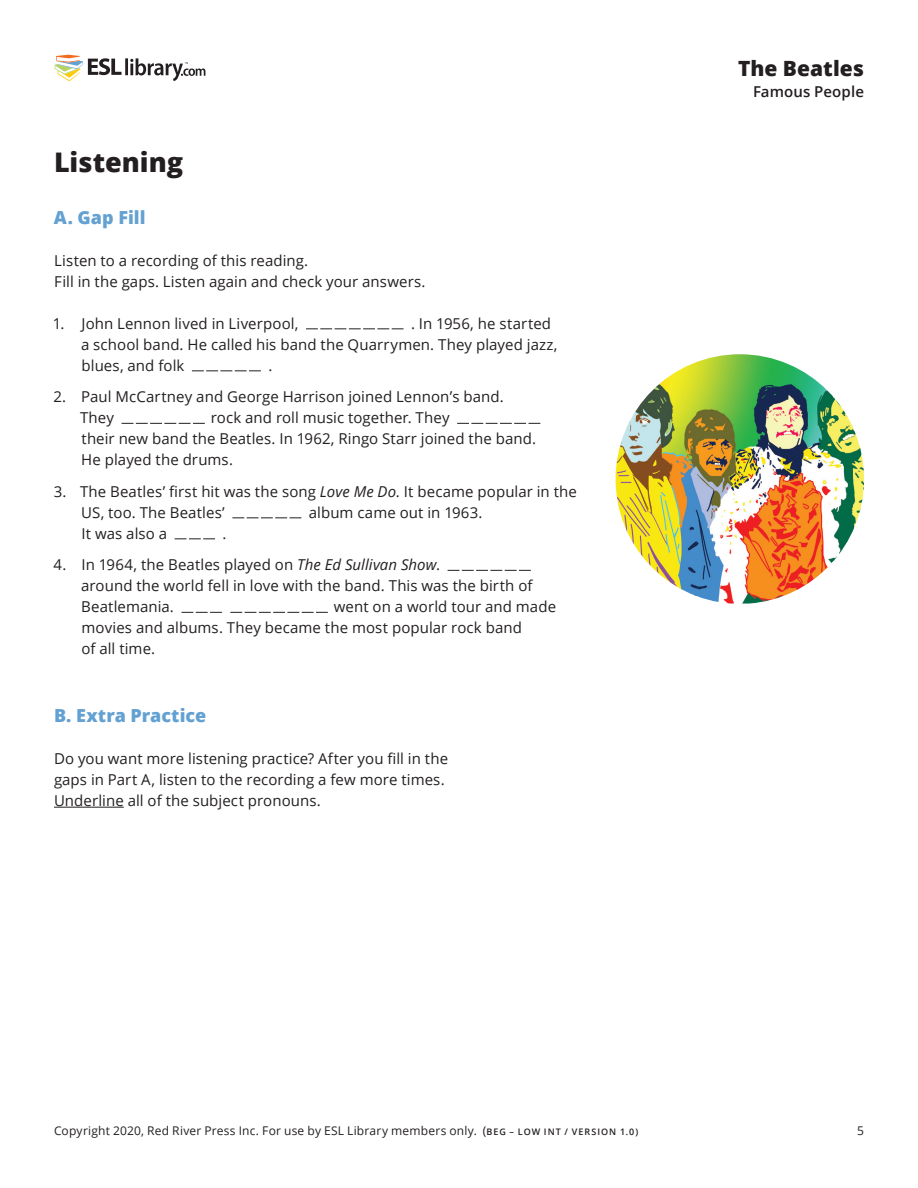
<style>
.page{position:relative;width:918px;height:1188px;background:#fff}
.page>*{position:absolute;margin:0;border:0;box-sizing:border-box;transform-origin:0 0}
.t1{font:800 27px "Open Sans";color:#231f20}
.t2{font:800 21px "Open Sans";color:#231f20}
.t3{font:800 18px "Open Sans";color:#63a1d2}
.t4{font:15px/21px "Open Sans";letter-spacing:.005em;color:#231f20}
.t5{font:600 15px "Open Sans";letter-spacing:.005em;color:#231f20}
.t6{font:12px "Open Sans";letter-spacing:.015em;color:#231f20}
.s1{font-style:italic}
.s2{font-weight:600;font-size:9px}
</style>
<div class="page">
<svg style="left:54px;top:54px;width:151px;height:27px"></svg>
<svg style="left:306px;top:328px;width:98px;height:1px"></svg>
<svg style="left:192px;top:370px;width:69px;height:1px"></svg>
<svg style="left:122px;top:423px;width:83px;height:1px"></svg>
<svg style="left:457px;top:423px;width:83px;height:1px"></svg>
<svg style="left:232px;top:517px;width:69px;height:1px"></svg>
<svg style="left:175px;top:538px;width:40px;height:1px"></svg>
<svg style="left:448px;top:570px;width:83px;height:1px"></svg>
<svg style="left:181px;top:612px;width:41px;height:1px"></svg>
<svg style="left:230px;top:612px;width:98px;height:1px"></svg>
<hr style="left:54px;top:807px;width:70px;height:1px;background:#231f20">
<img style="left:616px;top:354px;width:248px;height:250px;border-radius:122px">
<h1 class="t1" style="left:54px;top:142px;width:131px">Listening</h1>
<p class="t3" style="left:54px;top:204px;width:93px">A. Gap Fill</p>
<p class="t4" style="left:54px;top:249px;width:373px">Listen to a recording of this reading.<br>Fill in the gaps. Listen again and check your answers.</p>
<p class="t4" style="left:53px;top:312px;width:247px">1. John Lennon lived in Liverpool,</p>
<p class="t4" style="left:81px;top:312px;width:478px;text-indent:330px">. In 1956, he started a school band. He called his band the Quarrymen. They played jazz, blues, and folk</p>
<p class="t4" style="left:268px;top:354px;width:5px">.</p>
<p class="t4" style="left:80px;top:386px;width:425px;text-indent:-26px">2. Paul McCartney and George Harrison joined Lennon’s band.<br>They</p>
<p class="t4" style="left:81px;top:407px;width:456px;text-indent:130px">rock and roll music together. They<br>their new band the Beatles. In 1962, Ringo Starr joined the band.<br>He played the drums.</p>
<p class="t4" style="left:81px;top:480px;width:497px;text-indent:-27px">3. The Beatles’ first hit was the song <span class="s1">Love Me Do</span>. It became popular in the<br>US, too. The Beatles’</p>
<p class="t4" style="left:309px;top:501px;width:175px">album came out in 1963.</p>
<p class="t4" style="left:82px;top:522px;width:87px">It was also a</p>
<p class="t4" style="left:223px;top:522px;width:5px">.</p>
<p class="t4" style="left:81px;top:554px;width:453px;text-indent:-28px">4. In 1964, the Beatles played on <span class="s1">The Ed Sullivan Show</span>.<br>around the world fell in love with the band. This was the birth of<br>Beatlemania.</p>
<p class="t4" style="left:81px;top:596px;width:476px;text-indent:253px">went on a world tour and made movies and albums. They became the most popular rock band<br>of all time.</p>
<p class="t3" style="left:54px;top:702px;width:154px">B. Extra Practice</p>
<p class="t4" style="left:54px;top:748px;width:396px">Do you want more listening practice? After you fill in the gaps in Part A, listen to the recording a few more times.<br>Underline all of the subject pronouns.</p>
<h2 class="t2" style="left:738px;top:52px;width:127px">The Beatles</h2>
<p class="t5" style="left:753px;top:81px;width:112px">Famous People</p>
<p class="t6" style="left:54px;top:1122px;width:586px">Copyright 2020, Red River Press Inc. For use by ESL Library members only. (<span class="s2">BEG – LOW INT / VERSION 1.0)</span></p>
<p class="t6" style="left:857px;top:1122px;width:8px">5</p>
</div>
